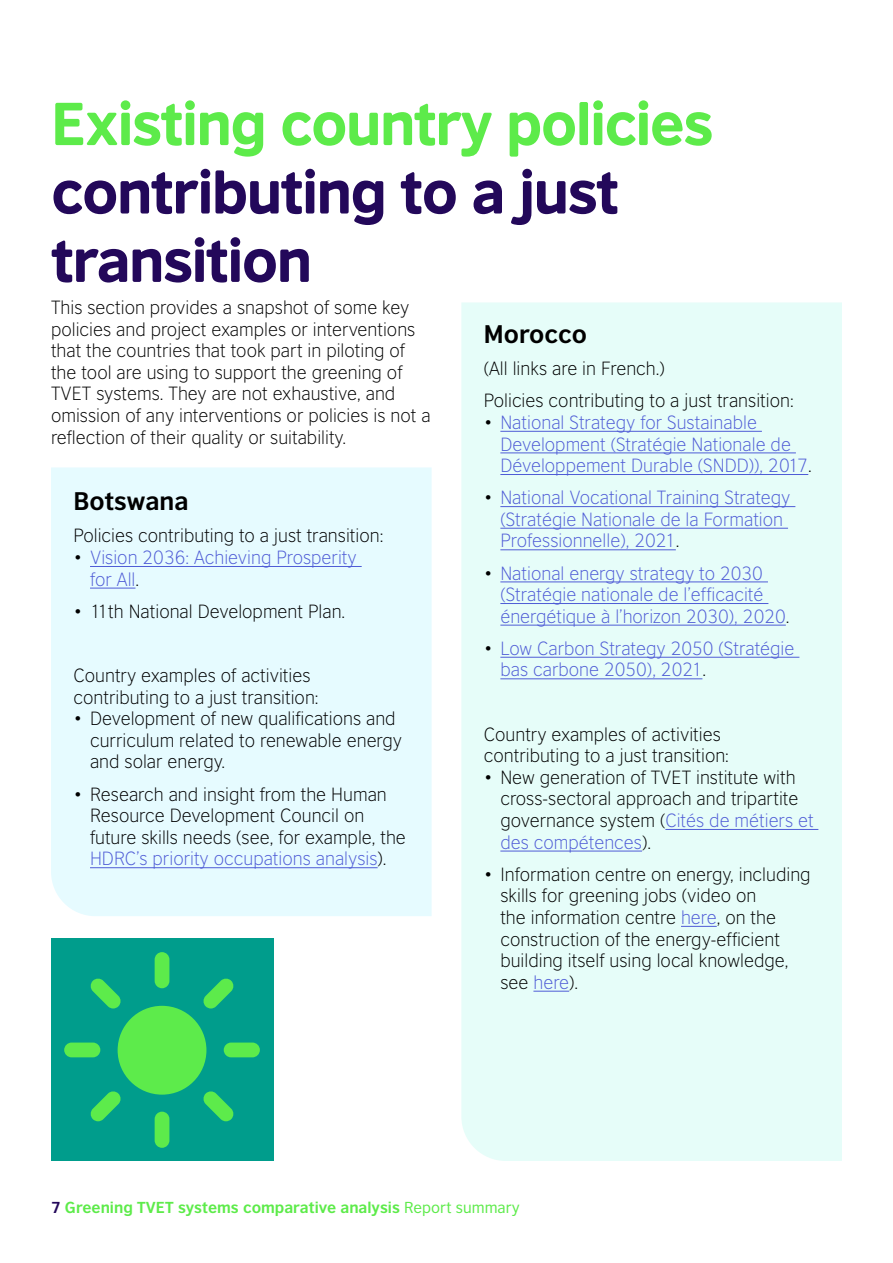
<style>
.page{position:relative;width:893px;height:1263px;background:#fff}
.page>*{position:absolute;margin:0;border:0;box-sizing:border-box;transform-origin:0 0}
.t1{font:57px/68.4px "British Council Sans Headline";letter-spacing:-.03em;color:#23085a}
.t2{font:57px "British Council Sans Headline";letter-spacing:-.03em;color:#5deb4a}
.t3{font:700 24px "British Council Sans";color:#000}
.t4{font:300 18px/21.6px "British Council Sans";color:#000}
.t5{font:300 18px/21.6px "British Council Sans";color:#4f5cd6}
.t6{font:700 15px "British Council Sans";color:#5deb4a}
.s1{color:#000}
.s2{color:#4f5cd6}
.s3{color:#23085a}
.s4{font-weight:400}
</style>
<div class="page">
<div style="left:51px;top:467px;width:381px;height:449px;background:#e6fbff"></div>
<hr style="left:90px;top:566px;width:272px;height:1px;background:#4f5cd6">
<hr style="left:90px;top:588px;width:45px;height:1px;background:#4f5cd6">
<hr style="left:90px;top:867px;width:288px;height:1px;background:#4f5cd6">
<div style="left:461px;top:302px;width:381px;height:859px;background:#e6fdf9"></div>
<hr style="left:500px;top:431px;width:262px;height:1px;background:#4f5cd6">
<hr style="left:500px;top:453px;width:296px;height:1px;background:#4f5cd6">
<hr style="left:500px;top:474px;width:308px;height:1px;background:#4f5cd6">
<hr style="left:500px;top:506px;width:295px;height:1px;background:#4f5cd6">
<hr style="left:500px;top:528px;width:288px;height:1px;background:#4f5cd6">
<hr style="left:500px;top:549px;width:176px;height:1px;background:#4f5cd6">
<hr style="left:500px;top:582px;width:268px;height:1px;background:#4f5cd6">
<hr style="left:500px;top:603px;width:268px;height:1px;background:#4f5cd6">
<hr style="left:500px;top:625px;width:286px;height:1px;background:#4f5cd6">
<hr style="left:500px;top:657px;width:299px;height:1px;background:#4f5cd6">
<hr style="left:500px;top:678px;width:202px;height:1px;background:#4f5cd6">
<hr style="left:665px;top:829px;width:153px;height:1px;background:#4f5cd6">
<hr style="left:500px;top:851px;width:142px;height:1px;background:#4f5cd6">
<hr style="left:681px;top:926px;width:36px;height:1px;background:#4f5cd6">
<hr style="left:533px;top:991px;width:36px;height:1px;background:#4f5cd6">
<div style="left:51px;top:939px;width:222px;height:222px;background:#009d8c"></div>
<div style="left:118px;top:1006px;width:88px;height:89px;background:#5deb4b;border-radius:50%"></div>
<div style="left:64px;top:1042px;width:36px;height:15px;background:#5deb4b;border-radius:7px"></div>
<div style="left:224px;top:1042px;width:36px;height:15px;background:#5deb4b;border-radius:7px"></div>
<div style="left:155px;top:1112px;width:14px;height:36px;background:#5deb4b;border-radius:7px"></div>
<div style="left:155px;top:952px;width:14px;height:36px;background:#5deb4b;border-radius:7px"></div>
<svg style="left:90px;top:978px;width:31px;height:30px"></svg>
<svg style="left:203px;top:1091px;width:31px;height:30px"></svg>
<svg style="left:90px;top:1091px;width:31px;height:30px"></svg>
<svg style="left:203px;top:978px;width:31px;height:30px"></svg>
<h1 class="t2" style="left:51px;top:80px;width:664px">Existing country policies</h1>
<h1 class="t1" style="left:51px;top:155px;width:570px">contributing to a just transition</h1>
<p class="t4" style="left:51px;top:296px;width:381px">This section provides a snapshot of some key policies and project examples or interventions that the countries that took part in piloting of the tool are using to support the greening of TVET systems. They are not exhaustive, and omission of any interventions or policies is not a reflection of their quality or suitability.</p>
<h2 class="t3" style="left:484px;top:319px;width:105px">Morocco</h2>
<p class="t4" style="left:484px;top:352px;width:311px;line-height:32.1px">(All links are in French.)<br>Policies contributing to a just transition:</p>
<p class="t5" style="left:500px;top:411px;width:313px;text-indent:-17px"><span class="s1">•</span> National Strategy for Sustainable<br>Development (Stratégie Nationale de<br>Développement Durable (SNDD)), 2017<span class="s1">.</span></p>
<p class="t5" style="left:500px;top:487px;width:292px;text-indent:-17px"><span class="s1">•</span> National Vocational Training Strategy (Stratégie Nationale de la Formation<br>Professionnelle), 2021<span class="s1">.</span></p>
<p class="t5" style="left:500px;top:562px;width:291px;text-indent:-17px"><span class="s1">•</span> National energy strategy to 2030 (Stratégie nationale de l’efficacité énergétique à l’horizon 2030), 2020<span class="s1">.</span></p>
<p class="t5" style="left:500px;top:637px;width:296px;text-indent:-17px"><span class="s1">•</span> Low Carbon Strategy 2050 (Stratégie bas carbone 2050), 2021<span class="s1">.</span></p>
<h2 class="t3" style="left:74px;top:486px;width:116px">Botswana</h2>
<p class="t4" style="left:74px;top:525px;width:311px">Policies contributing to a just transition:</p>
<p class="t5" style="left:90px;top:546px;width:268px;text-indent:-17px"><span class="s1">•</span> Vision 2036: Achieving Prosperity for All<span class="s1">.</span></p>
<p class="t4" style="left:74px;top:600px;width:273px">• 11th National Development Plan.</p>
<p class="t4" style="left:74px;top:664px;width:247px">Country examples of activities contributing to a just transition:</p>
<p class="t4" style="left:90px;top:707px;width:314px;text-indent:-17px">• Development of new qualifications and curriculum related to renewable energy and solar energy.</p>
<p class="t4" style="left:90px;top:783px;width:317px;text-indent:-17px">• Research and insight from the Human Resource Development Council on future skills needs (see, for example, the <span class="s2">HDRC’s priority occupations analysis</span>).</p>
<p class="t4" style="left:484px;top:723px;width:247px">Country examples of activities contributing to a just transition:</p>
<p class="t4" style="left:500px;top:766px;width:315px;text-indent:-17px">• New generation of TVET institute with cross-sectoral approach and tripartite governance system (<span class="s2">Cités de métiers et des compétences</span>).</p>
<p class="t4" style="left:500px;top:863px;width:312px;text-indent:-17px">• Information centre on energy, including skills for greening jobs (video on<br>the information centre <span class="s2">here</span>, on the construction of the energy-efficient building itself using local knowledge, see <span class="s2">here</span>).</p>
<p class="t6" style="left:51px;top:1198px;width:470px"><span class="s3">7</span> Greening TVET systems comparative analysis <span class="s4">Report summary</span></p>
</div>
